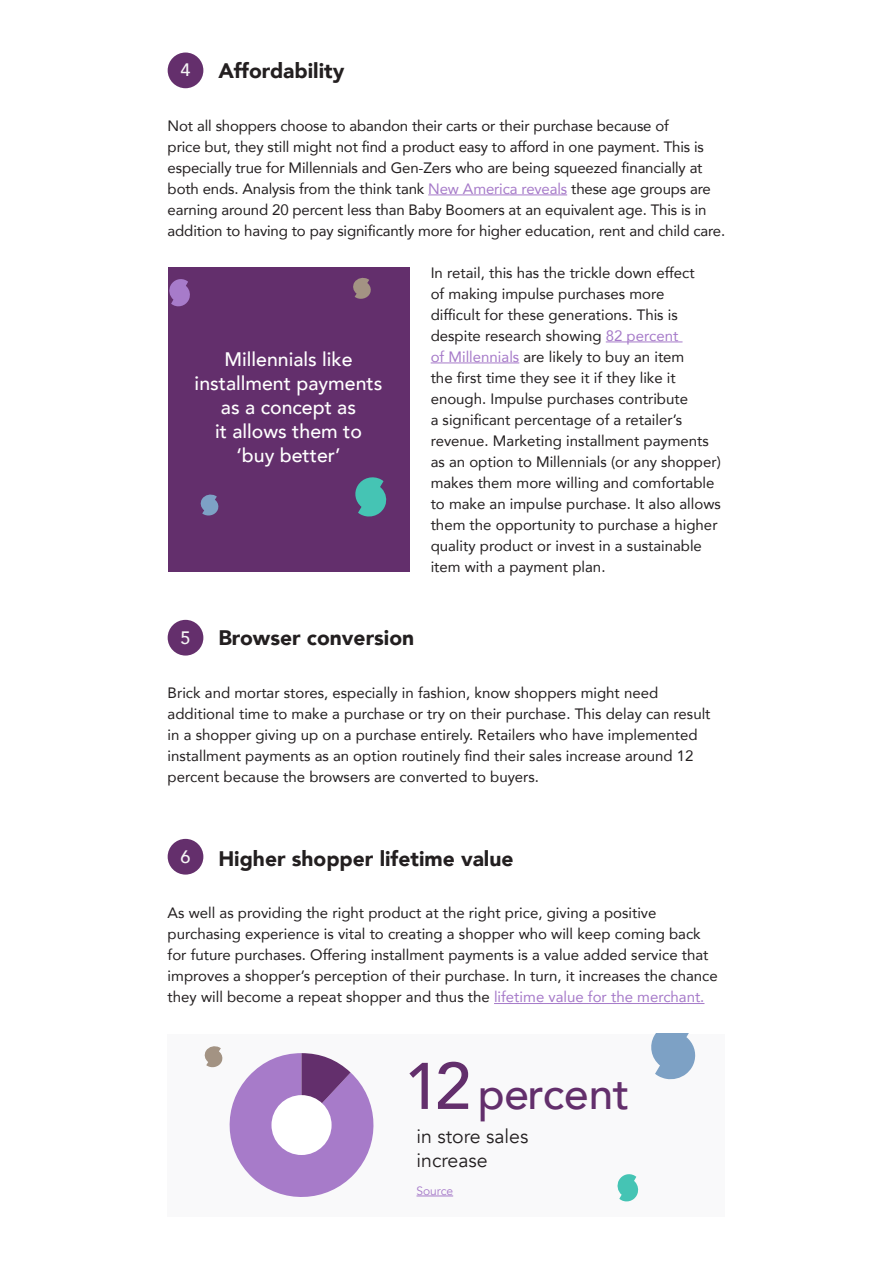
<style>
.page{position:relative;width:893px;height:1263px;background:#fff}
.page>*{position:absolute;margin:0;border:0;box-sizing:border-box;transform-origin:0 0}
.t1{font:500 44.1px "Avenir";color:#632f6c}
.t2{font:900 21px "Avenir";color:#231f20}
.t3{font:500 19.5px/24px "Avenir";color:#fff;text-align:center}
.t4{font:19.5px/24px "Avenir";color:#231f20}
.t5{font:500 18px "Avenir";color:#f5f5f5}
.t6{font:15px/21px "Avenir";color:#231f20}
.t7{font:12px "Avenir";color:#a67ac9}
.s1{color:#a67ac9}
.s2{font-size:65.1px}
</style>
<div class="page">
<hr style="left:428px;top:195px;width:139px;height:1px;background:#a67ac9">
<hr style="left:606px;top:342px;width:76px;height:1px;background:#a67ac9">
<hr style="left:431px;top:363px;width:88px;height:1px;background:#a67ac9">
<div style="left:168px;top:53px;width:35px;height:35px;background:#642f6c;border-radius:50%"></div>
<div style="left:168px;top:1034px;width:557px;height:182px;background:#f9f9fa"></div>
<svg style="left:651px;top:1034px;width:45px;height:46px"></svg>
<hr style="left:416px;top:1196px;width:37px;height:1px;background:#a67ac9">
<svg style="left:617px;top:1174px;width:22px;height:28px"></svg>
<svg style="left:204px;top:1046px;width:170px;height:151px"></svg>
<div style="left:168px;top:267px;width:241px;height:305px;background:#632f6c"></div>
<svg style="left:169px;top:279px;width:21px;height:28px"></svg>
<svg style="left:355px;top:477px;width:32px;height:40px"></svg>
<svg style="left:200px;top:494px;width:19px;height:22px"></svg>
<svg style="left:353px;top:277px;width:18px;height:22px"></svg>
<hr style="left:494px;top:1003px;width:210px;height:1px;background:#a67ac9">
<div style="left:168px;top:839px;width:35px;height:35px;background:#642f6c;border-radius:50%"></div>
<div style="left:168px;top:620px;width:35px;height:35px;background:#642f6c;border-radius:50%"></div>
<h2 class="t2" style="left:218px;top:53px;width:128px">Affordability</h2>
<p class="t6" style="left:168px;top:115px;width:559px">Not all shoppers choose to abandon their carts or their purchase because of<br>price but, they still might not find a product easy to afford in one payment. This is especially true for Millennials and Gen-Zers who are being squeezed financially at both ends. Analysis from the think tank <span class="s1">New America reveals</span> these age groups are earning around 20 percent less than Baby Boomers at an equivalent age. This is in addition to having to pay significantly more for higher education, rent and child care.</p>
<p class="t6" style="left:431px;top:262px;width:292px">In retail, this has the trickle down effect<br>of making impulse purchases more<br>difficult for these generations. This is despite research showing <span class="s1">82 percent<br>of Millennials</span> are likely to buy an item<br>the first time they see it if they like it enough. Impulse purchases contribute<br>a significant percentage of a retailer’s revenue. Marketing installment payments as an option to Millennials (or any shopper) makes them more willing and comfortable to make an impulse purchase. It also allows them the opportunity to purchase a higher quality product or invest in a sustainable item with a payment plan.</p>
<p class="t5" style="left:181px;top:55px;width:12px">4</p>
<h3 class="t3" style="left:195px;top:346px;width:189px">Millennials like installment payments as a concept as<br>it allows them to ‘buy better’</h3>
<p class="t5" style="left:181px;top:622px;width:12px">5</p>
<h2 class="t2" style="left:218px;top:620px;width:197px">Browser conversion</h2>
<p class="t6" style="left:168px;top:682px;width:544px">Brick and mortar stores, especially in fashion, know shoppers might need additional time to make a purchase or try on their purchase. This delay can result in a shopper giving up on a purchase entirely. Retailers who have implemented installment payments as an option routinely find their sales increase around 12 percent because the browsers are converted to buyers.</p>
<h2 class="t2" style="left:218px;top:840px;width:297px">Higher shopper lifetime value</h2>
<p class="t6" style="left:168px;top:902px;width:552px">As well as providing the right product at the right price, giving a positive purchasing experience is vital to creating a shopper who will keep coming back for future purchases. Offering installment payments is a value added service that improves a shopper’s perception of their purchase. In turn, it increases the chance they will become a repeat shopper and thus the <span class="s1">lifetime value for the merchant.</span></p>
<p class="t5" style="left:181px;top:841px;width:12px">6</p>
<h1 class="t1" style="left:404px;top:1055px;width:227px"><span class="s2">12</span>percent</h1>
<h3 class="t4" style="left:416px;top:1124px;width:113px">in store sales increase</h3>
<p class="t7" style="left:416px;top:1184px;width:38px">Source</p>
</div>
